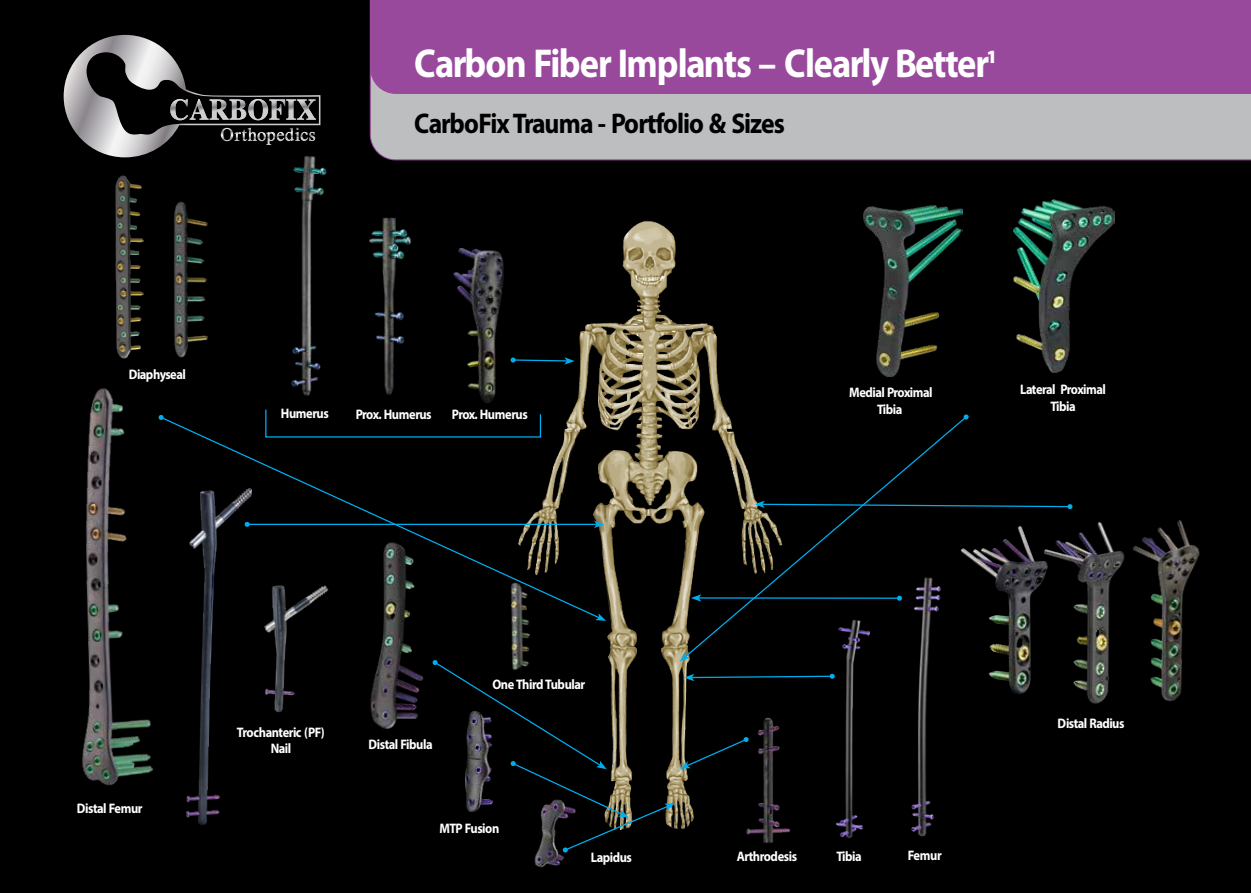
<style>
.page{position:relative;width:1251px;height:893px;background:#fff}
.page>*{position:absolute;margin:0;border:0;box-sizing:border-box;transform-origin:0 0}
.t1{font:700 40.5px "Myriad Pro";letter-spacing:-.035em;color:#fff;scale:.9 1}
.t2{font:700 31.5px "Myriad Pro";color:#fff;scale:.9 1}
.t3{font:700 28.5px "Myriad Pro";letter-spacing:-.04em;color:#000;scale:.9 1}
.t4{font:700 13.8px/16.6px "Myriad Pro";letter-spacing:-.04em;color:#fff;text-align:center;scale:.9 1}
</style>
<div class="page">
<div style="left:0;top:0;width:1250px;height:893px;background:#000"></div>
<div style="left:370px;top:94px;width:880px;height:66px;background:#bcbec0"></div>
<svg style="left:64px;top:35px;width:256px;height:122px;background:#3e3d3e"></svg>
<div style="left:370px;top:0;width:880px;height:94px;background:#98499c"></div>
<img style="left:872px;top:658px;width:93px;height:199px">
<img style="left:119px;top:619px;width:133px;height:250px">
<img style="left:510px;top:208px;width:281px;height:650px">
<img style="left:967px;top:526px;width:60px;height:74px">
<img style="left:1034px;top:514px;width:69px;height:193px">
<img style="left:453px;top:248px;width:50px;height:155px">
<img style="left:354px;top:182px;width:70px;height:226px">
<img style="left:366px;top:619px;width:62px;height:111px">
<img style="left:467px;top:619px;width:101px;height:33px">
<img style="left:106px;top:172px;width:43px;height:189px">
<img style="left:166px;top:198px;width:45px;height:163px">
<img style="left:253px;top:619px;width:81px;height:101px">
<img style="left:21px;top:363px;width:170px;height:448px">
<div style="left:264px;top:408px;width:277px;height:8px;background:#000"></div>
<svg style="left:510px;top:357px;width:64px;height:8px"></svg>
<svg style="left:600px;top:521px;width:4px;height:7px"></svg>
<img style="left:1103px;top:506px;width:119px;height:218px">
<img style="left:811px;top:658px;width:79px;height:197px">
<img style="left:515px;top:853px;width:76px;height:21px">
<svg style="left:159px;top:416px;width:441px;height:203px;background:#070a0b"></svg>
<svg style="left:158px;top:415px;width:6px;height:5px"></svg>
<svg style="left:595px;top:613px;width:11px;height:8px"></svg>
<img style="left:260px;top:132px;width:96px;height:271px">
<img style="left:1013px;top:200px;width:101px;height:173px">
<img style="left:862px;top:206px;width:99px;height:170px">
<svg style="left:967px;top:501px;width:105px;height:8px"></svg>
<svg style="left:683px;top:415px;width:284px;height:243px;background:#0c0e0d"></svg>
<svg style="left:963px;top:414px;width:5px;height:6px"></svg>
<svg style="left:432px;top:652px;width:402px;height:201px;background:#0f100f"></svg>
<p class="t4" style="left:129px;top:366px;width:65px">Diaphyseal</p>
<h1 class="t1" style="left:414px;top:37px;width:640px">Carbon Fiber Implants – Clearly Better</h1>
<h3 class="t3" style="left:414px;top:105px;width:413px">CarboFix Trauma - Portfolio &amp; Sizes</h3>
<h2 class="t2" style="left:987px;top:46px;width:11px">1</h2>
<h1 class="t1" style="left:440px;top:40px;width:443px">Carbo xT auma Products</h1>
<h3 class="t3" style="left:445px;top:109px;width:303px">FDA cleared &amp; CE marked</h3>
<p class="t4" style="left:281px;top:404px;width:55px">Humerus</p>
<p class="t4" style="left:356px;top:405px;width:86px">Prox. Humerus</p>
<p class="t4" style="left:452px;top:405px;width:86px">Prox. Humerus</p>
<p class="t4" style="left:849px;top:384px;width:94px">Medial Proximal<br>Tibia</p>
<p class="t4" style="left:1019px;top:381px;width:97px">Lateral Proximal<br>Tibia</p>
<p class="t4" style="left:77px;top:800px;width:75px">Distal Femur</p>
<p class="t4" style="left:237px;top:723px;width:99px">Trochanteric (PF(<br>Nail</p>
<p class="t4" style="left:368px;top:736px;width:73px">Distal Fibula</p>
<p class="t4" style="left:492px;top:675px;width:105px">One Third Tubular</p>
<p class="t4" style="left:439px;top:819px;width:68px">MTP Fusion</p>
<p class="t4" style="left:590px;top:848px;width:47px">Lapidus</p>
<p class="t4" style="left:736px;top:847px;width:68px">Arthrodesis</p>
<p class="t4" style="left:836px;top:847px;width:30px">Tibia</p>
<p class="t4" style="left:907px;top:846px;width:39px">Femur</p>
<p class="t4" style="left:1057px;top:715px;width:76px">Distal Radius</p>
</div>
